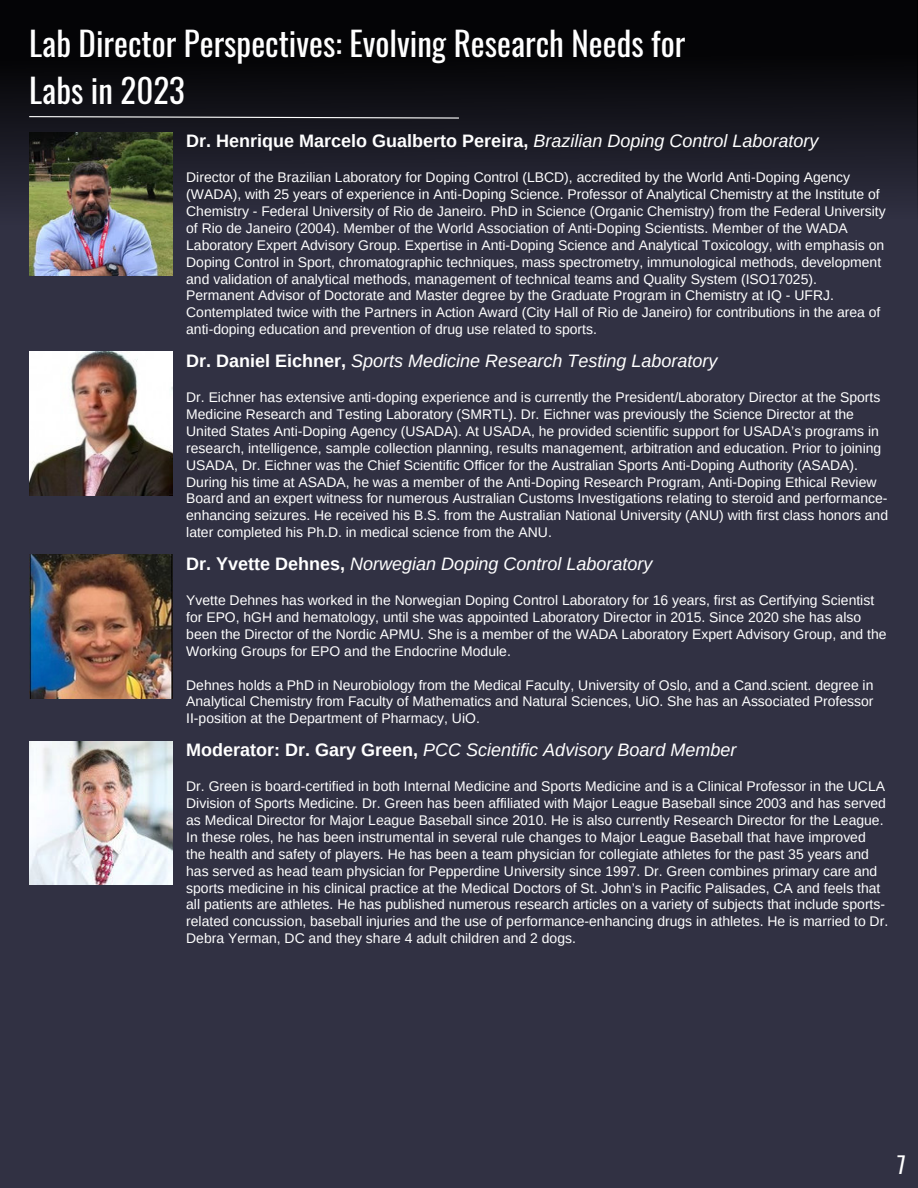
<style>
.page{position:relative;width:918px;height:1188px;background:#313143}
.page>*{position:absolute;margin:0;border:0;box-sizing:border-box;transform-origin:0 0}
.t1{font:33px/46.2px "Oswald";color:#fff}
.t2{font:22.5px "Oswald";color:#fff}
.t3{font:italic 18px "Arimo";color:#fff}
.t4{font:700 18px "Arimo";color:#fff}
.t5{font:13.95px/16.8px "Arimo";color:#fff}
.s1{font-weight:400;font-style:italic}
.s2{font-weight:700;font-style:normal}
</style>
<div class="page">
<svg style="left:0;top:0;width:918px;height:496px"></svg>
<img style="left:29px;top:132px;width:143px;height:143px">
<svg style="left:28px;top:116px;width:432px;height:3px"></svg>
<img style="left:29px;top:555px;width:143px;height:143px">
<img style="left:29px;top:352px;width:143px;height:143px">
<img style="left:29px;top:741px;width:143px;height:143px">
<h1 class="t1" style="left:29px;top:18px;width:658px">Lab Director Perspectives: Evolving Research Needs for<br>Labs in 2023</h1>
<p class="t4" style="left:186px;top:129px;width:634px">Dr. Henrique Marcelo Gualberto Pereira, <span class="s1">Brazilian Doping Control Laboratory</span></p>
<p class="t5" style="left:186px;top:169px;width:701px">Director of the Brazilian Laboratory for Doping Control (LBCD), accredited by the World Anti-Doping Agency (WADA), with 25 years of experience in Anti-Doping Science. Professor of Analytical Chemistry at the Institute of Chemistry - Federal University of Rio de Janeiro. PhD in Science (Organic Chemistry) from the Federal University of Rio de Janeiro (2004). Member of the World Association of Anti-Doping Scientists. Member of the WADA Laboratory Expert Advisory Group. Expertise in Anti-Doping Science and Analytical Toxicology, with emphasis on Doping Control in Sport, chromatographic techniques, mass spectrometry, immunological methods, development and validation of analytical methods, management of technical teams and Quality System (ISO17025).<br>Permanent Advisor of Doctorate and Master degree by the Graduate Program in Chemistry at IQ - UFRJ.<br>Contemplated twice with the Partners in Action Award (City Hall of Rio de Janeiro) for contributions in the area of anti-doping education and prevention of drug use related to sports.</p>
<p class="t3" style="left:186px;top:349px;width:533px"><span class="s2">Dr. Daniel Eichner,</span> Sports Medicine Research Testing Laboratory</p>
<p class="t5" style="left:186px;top:389px;width:703px">Dr. Eichner has extensive anti-doping experience and is currently the President/Laboratory Director at the Sports Medicine Research and Testing Laboratory (SMRTL). Dr. Eichner was previously the Science Director at the United States Anti-Doping Agency (USADA). At USADA, he provided scientific support for USADA’s programs in research, intelligence, sample collection planning, results management, arbitration and education. Prior to joining USADA, Dr. Eichner was the Chief Scientific Officer for the Australian Sports Anti-Doping Authority (ASADA).<br>During his time at ASADA, he was a member of the Anti-Doping Research Program, Anti-Doping Ethical Review Board and an expert witness for numerous Australian Customs Investigations relating to steroid and performance&shy;enhancing seizures. He received his B.S. from the Australian National University (ANU) with first class honors and later completed his Ph.D. in medical science from the ANU.</p>
<p class="t3" style="left:186px;top:552px;width:468px"><span class="s2">Dr. Yvette Dehnes,</span> Norwegian Doping Control Laboratory</p>
<p class="t5" style="left:186px;top:592px;width:702px">Yvette Dehnes has worked in the Norwegian Doping Control Laboratory for 16 years, first as Certifying Scientist for EPO, hGH and hematology, until she was appointed Laboratory Director in 2015. Since 2020 she has also been the Director of the Nordic APMU. She is a member of the WADA Laboratory Expert Advisory Group, and the Working Groups for EPO and the Endocrine Module.</p>
<p class="t5" style="left:186px;top:676px;width:689px;text-align:justify">Dehnes holds a PhD in Neurobiology from the Medical Faculty, University of Oslo, and a Cand.scient. degree in Analytical Chemistry from Faculty of Mathematics and Natural Sciences, UiO. She has an Associated Professor II-position at the Department of Pharmacy, UiO.</p>
<p class="t3" style="left:186px;top:738px;width:552px"><span class="s2">Moderator: Dr. Gary Green,</span> PCC Scientific Advisory Board Member</p>
<p class="t5" style="left:186px;top:778px;width:704px">Dr. Green is board-certified in both Internal Medicine and Sports Medicine and is a Clinical Professor in the UCLA Division of Sports Medicine. Dr. Green has been affiliated with Major League Baseball since 2003 and has served as Medical Director for Major League Baseball since 2010. He is also currently Research Director for the League.<br>In these roles, he has been instrumental in several rule changes to Major League Baseball that have improved the health and safety of players. He has been a team physician for collegiate athletes for the past 35 years and has served as head team physician for Pepperdine University since 1997. Dr. Green combines primary care and sports medicine in his clinical practice at the Medical Doctors of St. John’s in Pacific Palisades, CA and feels that all patients are athletes. He has published numerous research articles on a variety of subjects that include sports&shy;related concussion, baseball injuries and the use of performance-enhancing drugs in athletes. He is married to Dr.<br>Debra Yerman, DC and they share 4 adult children and 2 dogs.</p>
<h2 class="t2" style="left:897px;top:1144px;width:10px">7</h2>
</div>
